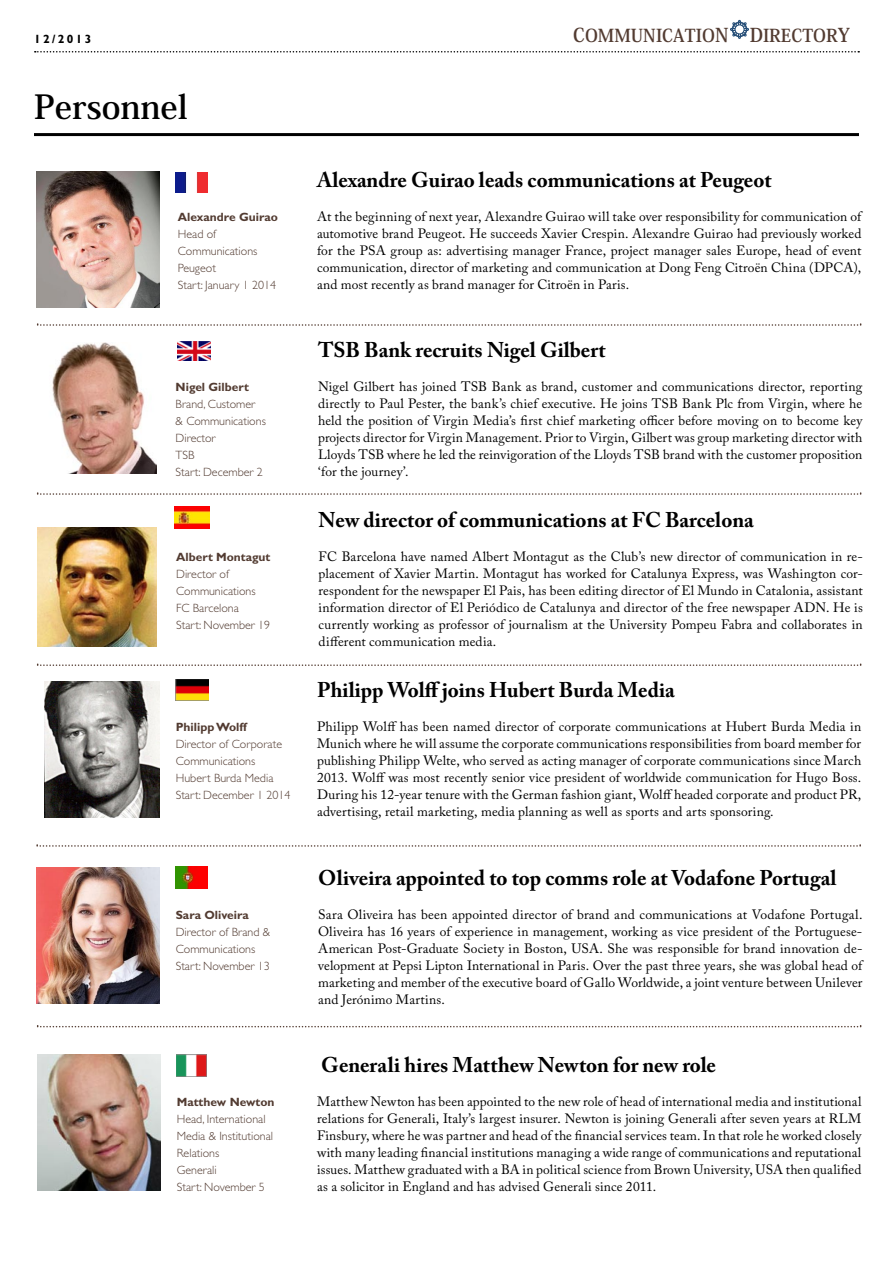
<style>
.page{position:relative;width:893px;height:1263px;background:#fff}
.page>*{position:absolute;margin:0;border:0;box-sizing:border-box;transform-origin:0 0}
.t1{font:700 33px "Koz Min Std";color:#000}
.t2{font:700 21.15px "Adobe Caslon Pro";color:#000}
.t3{font:700 17.7px "Koz Min Std";color:#523b31}
.t4{font:13.5px/17px "Adobe Caslon Pro";letter-spacing:.01em;color:#000;text-align:justify}
.t5{font:300 12px/17px "Gill Sans";color:#523b31}
.t6{font:700 12px "Gill Sans";color:#523b31}
.t7{font:700 12px "Gill Sans";letter-spacing:.2em;color:#000}
.s1{font-size:19.05px}
</style>
<div class="page">
<svg style="left:35px;top:51px;width:824px;height:2px"></svg>
<svg style="left:730px;top:20px;width:19px;height:19px"></svg>
<div style="left:735px;top:25px;width:9px;height:9px;background:#fff;border-radius:50%"></div>
<div style="left:735px;top:25px;width:9px;height:9px;border:1px solid #244d76;border-radius:50%"></div>
<hr style="left:34px;top:133px;width:825px;height:3px;background:#000">
<svg style="left:38px;top:324px;width:824px;height:2px"></svg>
<img style="left:36px;top:171px;width:124px;height:136px">
<img style="left:176px;top:173px;width:32px;height:20px">
<img style="left:45px;top:681px;width:115px;height:136px">
<svg style="left:38px;top:493px;width:824px;height:2px"></svg>
<svg style="left:38px;top:664px;width:824px;height:2px"></svg>
<svg style="left:37px;top:845px;width:824px;height:2px"></svg>
<svg style="left:38px;top:1026px;width:824px;height:1px"></svg>
<img style="left:175px;top:680px;width:33px;height:20px">
<img style="left:52px;top:343px;width:104px;height:131px">
<img style="left:38px;top:1054px;width:123px;height:137px">
<img style="left:177px;top:1054px;width:30px;height:22px">
<img style="left:36px;top:867px;width:124px;height:136px">
<img style="left:176px;top:866px;width:32px;height:22px">
<img style="left:38px;top:527px;width:118px;height:119px">
<img style="left:178px;top:341px;width:32px;height:20px">
<img style="left:175px;top:506px;width:35px;height:22px">
<p class="t7" style="left:34px;top:31px;width:59px">12/2013</p>
<h1 class="t1" style="left:34px;top:86px;width:155px">Personnel</h1>
<p class="t6" style="left:178px;top:210px;width:102px">Alexandre Guirao</p>
<p class="t5" style="left:178px;top:226px;width:100px">Head of<br>Communications<br>Peugeot<br>Start: January 1 2014</p>
<p class="t6" style="left:176px;top:380px;width:75px">Nigel Gilbert</p>
<p class="t5" style="left:176px;top:396px;width:92px">Brand, Customer<br>&amp; Communications<br>Director<br>TSB<br>Start: December 2</p>
<p class="t6" style="left:176px;top:550px;width:96px">Albert Montagut</p>
<p class="t5" style="left:176px;top:566px;width:96px">Director of<br>Communications<br>FC Barcelona<br>Start: November 19</p>
<p class="t6" style="left:176px;top:720px;width:73px">Philipp Wolff</p>
<p class="t5" style="left:176px;top:736px;width:116px">Director of Corporate<br>Communications<br>Hubert Burda Media<br>Start: December 1 2014</p>
<p class="t6" style="left:176px;top:907px;width:75px">Sara Oliveira</p>
<p class="t5" style="left:176px;top:923px;width:96px">Director of Brand &amp;<br>Communications<br>Start: November 13</p>
<p class="t6" style="left:177px;top:1094px;width:99px">Matthew Newton</p>
<p class="t5" style="left:177px;top:1110px;width:98px">Head, International<br>Media &amp; Institutional<br>Relations<br>Generali<br>Start: November 5</p>
<h3 class="t3" style="left:573px;top:24px;width:278px"><span class="s1">C</span>OMMUNICATIO<span class="s1">N D</span>IRECTOR<span class="s1">Y</span></h3>
<h2 class="t2" style="left:317px;top:167px;width:456px">Alexandre Guirao leads communications at Peugeot</h2>
<p class="t4" style="left:317px;top:208px;width:546px">At the beginning of next year, Alexandre Guirao will take over responsibility for communication of automotive brand Peugeot. He succeeds Xavier Crespin. Alexandre Guirao had previously worked for the PSA group as: advertising manager France, project manager sales Europe, head of event communication, director of marketing and communication at Dong Feng Citroën China (DPCA), and most recently as brand manager for Citroën in Paris.</p>
<h2 class="t2" style="left:318px;top:337px;width:289px">TSB Bank recruits Nigel Gilbert</h2>
<p class="t4" style="left:318px;top:378px;width:546px">Nigel Gilbert has joined TSB Bank as brand, customer and communications director, reporting directly to Paul Pester, the bank’s chief executive. He joins TSB Bank Plc from Virgin, where he held the position of Virgin Media’s first chief marketing officer before moving on to become key projects director for Virgin Management. Prior to Virgin, Gilbert was group marketing director with Lloyds TSB where he led the reinvigoration of the Lloyds TSB brand with the customer proposition ‘for the journey’.</p>
<h2 class="t2" style="left:319px;top:508px;width:437px">New director of communications at FC Barcelona</h2>
<p class="t4" style="left:319px;top:548px;width:546px">FC Barcelona have named Albert Montagut as the Club’s new director of communication in re&shy;placement of Xavier Martin. Montagut has worked for Catalunya Express, was Washington cor&shy;respondent for the newspaper El Pais, has been editing director of El Mundo in Catalonia, assistant information director of El Periódico de Catalunya and director of the free newspaper ADN. He is currently working as professor of journalism at the University Pompeu Fabra and collaborates in different communication media.</p>
<h2 class="t2" style="left:317px;top:678px;width:359px">Philipp Wolff joins Hubert Burda Media</h2>
<p class="t4" style="left:317px;top:718px;width:546px">Philipp Wolff has been named director of corporate communications at Hubert Burda Media in Munich where he will assume the corporate communications responsibilities from board member for publishing Philipp Welte, who served as acting manager of corporate communications since March 2013. Wolff was most recently senior vice president of worldwide communication for Hugo Boss.<br>During his 12-year tenure with the German fashion giant, Wolff headed corporate and product PR, advertising, retail marketing, media planning as well as sports and arts sponsoring.</p>
<h2 class="t2" style="left:318px;top:865px;width:520px">Oliveira appointed to top comms role at Vodafone Portugal</h2>
<p class="t4" style="left:318px;top:905px;width:546px">Sara Oliveira has been appointed director of brand and communications at Vodafone Portugal.<br>Oliveira has 16 years of experience in management, working as vice president of the Portuguese-American Post-Graduate Society in Boston, USA. She was responsible for brand innovation de&shy;velopment at Pepsi Lipton International in Paris. Over the past three years, she was global head of marketing and member of the executive board of Gallo Worldwide, a joint venture between Unilever and Jerónimo Martins.</p>
<h2 class="t2" style="left:321px;top:1052px;width:396px">Generali hires Matthew Newton for new role</h2>
<p class="t4" style="left:317px;top:1092px;width:546px">Matthew Newton has been appointed to the new role of head of international media and institutional relations for Generali, Italy’s largest insurer. Newton is joining Generali after seven years at RLM Finsbury, where he was partner and head of the financial services team. In that role he worked closely with many leading financial institutions managing a wide range of communications and reputational issues. Matthew graduated with a BA in political science from Brown University, USA then qualified as a solicitor in England and has advised Generali since 2011.</p>
</div>
